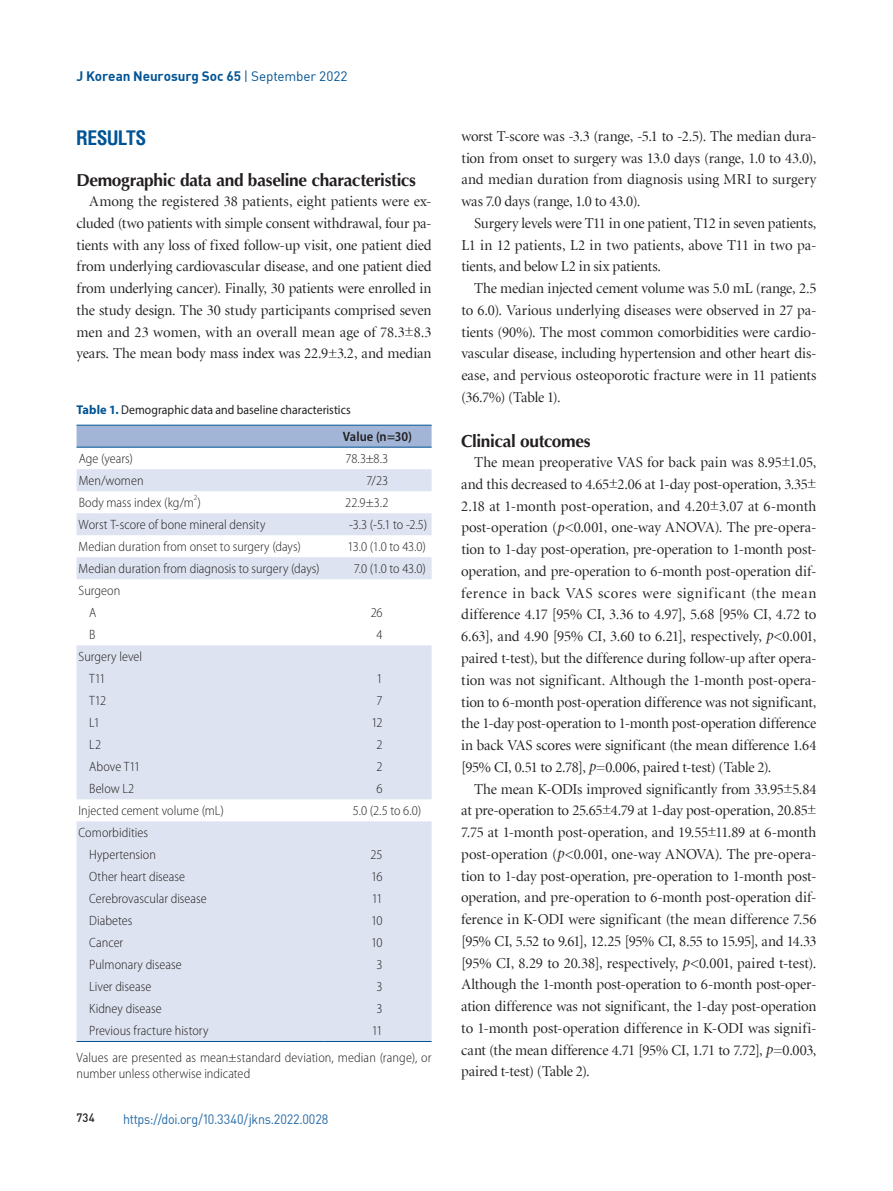
<style>
.page{position:relative;width:893px;height:1191px;background:#fff}
.page>*{position:absolute;margin:0;border:0;box-sizing:border-box;transform-origin:0 0}
.t1{font:700 condensed 19.5px "Helvetica";letter-spacing:-.04em;color:#005495}
.t2{font:700 17.25px "Optima";letter-spacing:-.02em;color:#231f20}
.t3{font:15px/21.8px "Minion LT Display";letter-spacing:-.005em;color:#231f20;text-align:justify}
.t4{font:300 semi-condensed 13.5px/22px "Myriad Pro";color:#231f20}
.t5{font:13.5px "DIN";letter-spacing:-.015em;color:#2369a5;scale:.93 1}
.t6{font:700 13.5px "DIN";letter-spacing:-.005em;color:#005495}
.t7{font:600 semi-condensed 13.5px "Myriad Pro";letter-spacing:.005em;color:#231f20}
.t8{font:12.75px "Myriad Pro";letter-spacing:.005em;color:#231f20;scale:.92 1}
.t9{font:12px "Dinmed";color:#231f20;scale:.93 1}
.t10{font:300 semi-condensed 7.8px "Myriad Pro";color:#231f20}
.s1{font-weight:400}
.s2{font-weight:700;color:#005495}
.s3{font-family:"Minion LT";font-style:italic}
</style>
<div class="page">
<div style="left:77px;top:426px;width:355px;height:21px;background:#a3b5d6"></div>
<svg style="left:77px;top:469px;width:355px;height:572px;fill:#dde3f0"></svg>
<hr style="left:77px;top:425px;width:246px;height:1px;background:#005495">
<hr style="left:323px;top:425px;width:109px;height:1px;background:#005495">
<hr style="left:77px;top:447px;width:246px;height:1px;background:#005495">
<hr style="left:323px;top:447px;width:109px;height:1px;background:#005495">
<hr style="left:77px;top:1041px;width:246px;height:1px;background:#005495">
<hr style="left:323px;top:1041px;width:109px;height:1px;background:#005495">
<p class="t6" style="left:76px;top:68px;width:273px">J Korean Neurosurg Soc 65 <span class="s1">| September 2022</span></p>
<h1 class="t1" style="left:76px;top:125px;width:72px">RESULTS</h1>
<p class="t2" style="left:76px;top:169px;width:341px">Demographic data and baseline characteristics</p>
<p class="t3" style="left:76px;top:191px;width:357px;text-indent:13px">Among the registered 38 patients, eight patients were ex&shy;cluded (two patients with simple consent withdrawal, four pa&shy;tients with any loss of fixed follow-up visit, one patient died from underlying cardiovascular disease, and one patient died from underlying cancer). Finally, 30 patients were enrolled in the study design. The 30 study participants comprised seven men and 23 women, with an overall mean age of 78.3±8.3 years. The mean body mass index was 22.9±3.2, and median</p>
<p class="t8" style="left:77px;top:401px;width:300px"><span class="s2">Table 1.</span> Demographic data and baseline characteristics</p>
<p class="t7" style="left:343px;top:428px;width:71px">Value (n=30)</p>
<p class="t4" style="left:79px;top:447px;width:56px">Age (years)</p>
<p class="t4" style="left:346px;top:447px;width:44px">78.3±8.3</p>
<p class="t4" style="left:79px;top:469px;width:66px">Men/women</p>
<p class="t4" style="left:366px;top:469px;width:23px">7/23</p>
<p class="t4" style="left:79px;top:491px;width:124px">Body mass index (kg/m )</p>
<p class="t10" style="left:194px;top:493px;width:5px">2</p>
<p class="t4" style="left:345px;top:491px;width:45px">22.9±3.2</p>
<p class="t4" style="left:79px;top:513px;width:188px">Worst T-score of bone mineral density</p>
<p class="t4" style="left:349px;top:513px;width:80px">-3.3 (-5.1 to -2.5)</p>
<p class="t4" style="left:79px;top:535px;width:224px">Median duration from onset to surgery (days)</p>
<p class="t4" style="left:348px;top:535px;width:80px">13.0 (1.0 to 43.0)</p>
<p class="t4" style="left:79px;top:557px;width:242px">Median duration from diagnosis to surgery (days)</p>
<p class="t4" style="left:354px;top:557px;width:73px">7.0 (1.0 to 43.0)</p>
<p class="t4" style="left:89px;top:579px;width:33px;text-indent:-11px">Surgeon<br>A</p>
<p class="t4" style="left:371px;top:601px;width:13px">26</p>
<p class="t4" style="left:89px;top:623px;width:8px">B</p>
<p class="t4" style="left:377px;top:623px;width:8px">4</p>
<p class="t4" style="left:89px;top:645px;width:54px;text-indent:-11px">Surgery level<br>T11</p>
<p class="t4" style="left:377px;top:667px;width:8px">1</p>
<p class="t4" style="left:89px;top:689px;width:18px">T12</p>
<p class="t4" style="left:377px;top:689px;width:8px">7</p>
<p class="t4" style="left:89px;top:711px;width:12px">L1</p>
<p class="t4" style="left:371px;top:711px;width:13px">12</p>
<p class="t4" style="left:89px;top:733px;width:13px">L2</p>
<p class="t4" style="left:377px;top:733px;width:8px">2</p>
<p class="t4" style="left:89px;top:755px;width:53px">Above T11</p>
<p class="t4" style="left:377px;top:755px;width:8px">2</p>
<p class="t4" style="left:89px;top:777px;width:47px">Below L2</p>
<p class="t4" style="left:377px;top:777px;width:8px">6</p>
<p class="t4" style="left:79px;top:799px;width:147px">Injected cement volume (mL)</p>
<p class="t4" style="left:353px;top:799px;width:70px">5.0 (2.5 to 6.0)</p>
<p class="t4" style="left:89px;top:821px;width:68px;text-indent:-11px">Comorbidities<br>Hypertension</p>
<p class="t4" style="left:370px;top:843px;width:14px">25</p>
<p class="t4" style="left:89px;top:865px;width:97px">Other heart disease</p>
<p class="t4" style="left:371px;top:865px;width:13px">16</p>
<p class="t4" style="left:89px;top:887px;width:119px">Cerebrovascular disease</p>
<p class="t4" style="left:372px;top:887px;width:12px">11</p>
<p class="t4" style="left:89px;top:909px;width:45px">Diabetes</p>
<p class="t4" style="left:371px;top:909px;width:13px">10</p>
<p class="t4" style="left:89px;top:931px;width:36px">Cancer</p>
<p class="t4" style="left:371px;top:931px;width:13px">10</p>
<p class="t4" style="left:89px;top:953px;width:94px">Pulmonary disease</p>
<p class="t4" style="left:377px;top:953px;width:8px">3</p>
<p class="t4" style="left:89px;top:975px;width:64px">Liver disease</p>
<p class="t4" style="left:377px;top:975px;width:8px">3</p>
<p class="t4" style="left:89px;top:997px;width:74px">Kidney disease</p>
<p class="t4" style="left:377px;top:997px;width:8px">3</p>
<p class="t4" style="left:89px;top:1019px;width:121px">Previous fracture history</p>
<p class="t4" style="left:76px;top:1017px;width:356px;line-height:26.7px;text-indent:295px">11<br>Values are presented as mean±standard deviation, median (range), or</p>
<p class="t4" style="left:76px;top:1062px;width:175px">number unless otherwise indicated</p>
<p class="t9" style="left:77px;top:1109px;width:21px">734</p>
<p class="t5" style="left:123px;top:1110px;width:222px">https://doi.org/10.3340/jkns.2022.0028</p>
<p class="t3" style="left:461px;top:126px;width:357px">worst T-score was -3.3 (range, -5.1 to -2.5). The median dura&shy;tion from onset to surgery was 13.0 days (range, 1.0 to 43.0), and median duration from diagnosis using MRI to surgery was 7.0 days (range, 1.0 to 43.0).</p>
<p class="t3" style="left:461px;top:213px;width:357px;text-indent:13px">Surgery levels were T11 in one patient, T12 in seven patients, L1 in 12 patients, L2 in two patients, above T11 in two pa&shy;tients, and below L2 in six patients.</p>
<p class="t3" style="left:461px;top:278px;width:357px;text-indent:13px">The median injected cement volume was 5.0 mL (range, 2.5 to 6.0). Various underlying diseases were observed in 27 pa&shy;tients (90%). The most common comorbidities were cardio&shy;vascular disease, including hypertension and other heart dis&shy;ease, and pervious osteoporotic fracture were in 11 patients (36.7%) (Table 1).</p>
<p class="t2" style="left:461px;top:430px;width:131px">Clinical outcomes</p>
<p class="t3" style="left:461px;top:452px;width:357px;text-indent:13px">The mean preoperative VAS for back pain was 8.95±1.05, and this decreased to 4.65±2.06 at 1-day post-operation, 3.35± 2.18 at 1-month post-operation, and 4.20±3.07 at 6-month post-operation (<span class="s3">p</span>&lt;0.001, one-way ANOVA). The pre-opera&shy;tion to 1-day post-operation, pre-operation to 1-month post&shy;operation, and pre-operation to 6-month post-operation dif&shy;ference in back VAS scores were significant (the mean difference 4.17 [95% CI, 3.36 to 4.97], 5.68 [95% CI, 4.72 to 6.63], and 4.90 [95% CI, 3.60 to 6.21], respectively, <span class="s3">p</span>&lt;0.001, paired t-test), but the difference during follow-up after opera&shy;tion was not significant. Although the 1-month post-opera&shy;tion to 6-month post-operation difference was not significant, the 1-day post-operation to 1-month post-operation difference in back VAS scores were significant (the mean difference 1.64 [95% CI, 0.51 to 2.78], <span class="s3">p</span>=0.006, paired t-test) (Table 2).</p>
<p class="t3" style="left:461px;top:778px;width:357px;text-indent:13px">The mean K-ODIs improved significantly from 33.95±5.84 at pre-operation to 25.65±4.79 at 1-day post-operation, 20.85± 7.75 at 1-month post-operation, and 19.55±11.89 at 6-month post-operation (<span class="s3">p</span>&lt;0.001, one-way ANOVA). The pre-opera&shy;tion to 1-day post-operation, pre-operation to 1-month post&shy;operation, and pre-operation to 6-month post-operation dif&shy;ference in K-ODI were significant (the mean difference 7.56 [95% CI, 5.52 to 9.61], 12.25 [95% CI, 8.55 to 15.95], and 14.33 [95% CI, 8.29 to 20.38], respectively, <span class="s3">p</span>&lt;0.001, paired t-test).<br>Although the 1-month post-operation to 6-month post-oper&shy;ation difference was not significant, the 1-day post-operation to 1-month post-operation difference in K-ODI was signifi&shy;cant (the mean difference 4.71 [95% CI, 1.71 to 7.72], <span class="s3">p</span>=0.003, paired t-test) (Table 2).</p>
</div>
